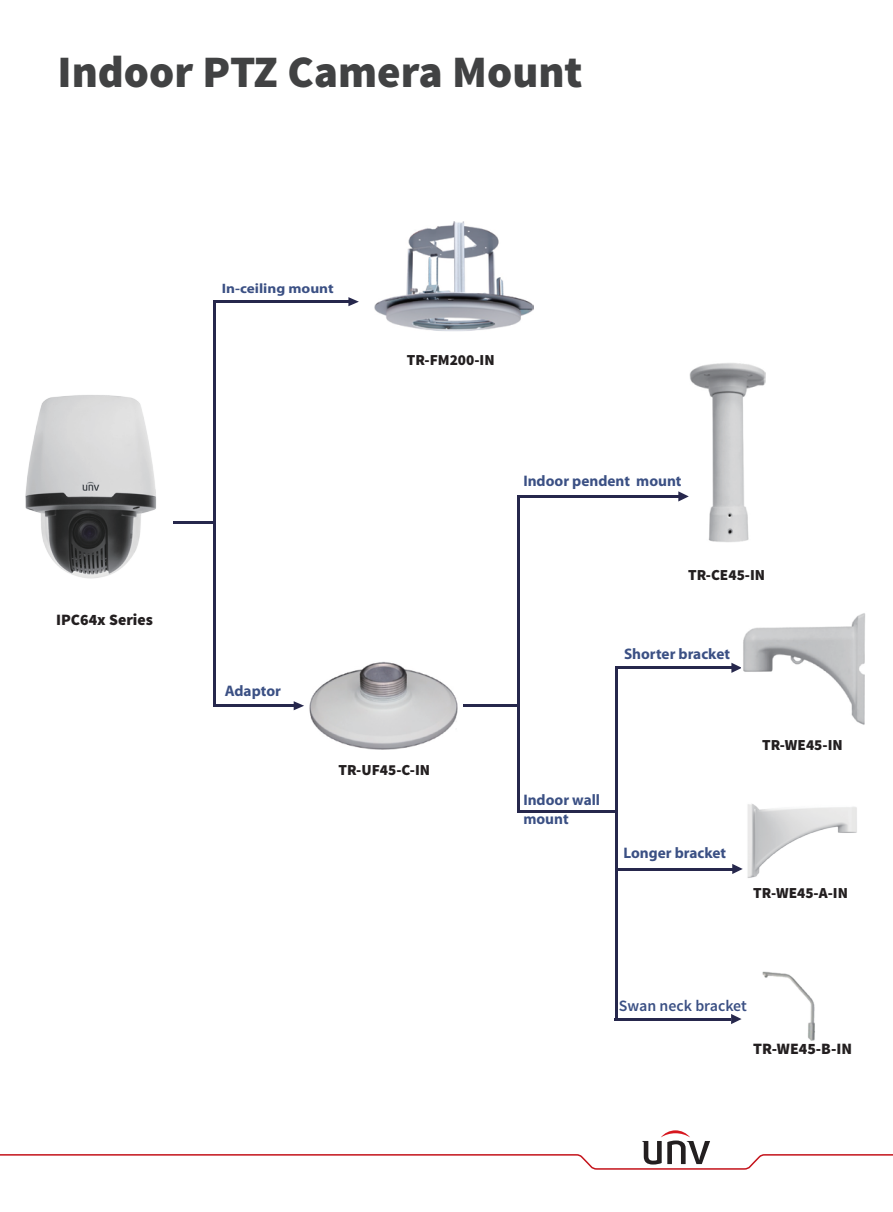
<style>
.page{position:relative;width:893px;height:1212px;background:#fff}
.page>*{position:absolute;margin:0;border:0;box-sizing:border-box;transform-origin:0 0}
.t1{font:900 45px "Source Sans Pro";color:#414243}
.t2{font:900 15.9px "Source Sans Pro";color:#231f20}
.t3{font:600 15.9px "Source Sans Pro";color:#3b5084}
.t4{font:700 15.3px/18.3px "Myriad";color:#3b5084}
.t5{font:900 15.3px "Source Sans Pro";color:#231f20}
.t6{font:700 13.65px "Myriad";color:#3b5084;scale:1.12 1}
</style>
<div class="page">
<img style="left:25px;top:395px;width:131px;height:184px">
<svg style="left:348px;top:297px;width:11px;height:9px"></svg>
<hr style="left:215px;top:301px;width:133px;height:2px;background:#26274c">
<hr style="left:213px;top:301px;width:3px;height:406px;background:#26274c">
<hr style="left:173px;top:521px;width:40px;height:3px;background:#26274c">
<svg style="left:731px;top:663px;width:10px;height:10px"></svg>
<svg style="left:678px;top:491px;width:11px;height:10px"></svg>
<hr style="left:518px;top:495px;width:160px;height:3px;background:#26274c">
<hr style="left:615px;top:667px;width:116px;height:2px;background:#26274c">
<hr style="left:517px;top:495px;width:2px;height:317px;background:#26274c">
<hr style="left:464px;top:704px;width:55px;height:3px;background:#26274c">
<img style="left:309px;top:662px;width:149px;height:88px">
<img style="left:374px;top:222px;width:160px;height:109px">
<img style="left:689px;top:363px;width:77px;height:179px">
<img style="left:743px;top:613px;width:122px;height:112px">
<svg style="left:294px;top:701px;width:10px;height:9px"></svg>
<hr style="left:215px;top:705px;width:85px;height:2px;background:#26274c">
<svg style="left:0;top:1130px;width:893px;height:40px"></svg>
<hr style="left:615px;top:667px;width:2px;height:352px;background:#26274c">
<hr style="left:517px;top:811px;width:99px;height:2px;background:#26274c">
<img style="left:747px;top:804px;width:110px;height:74px">
<svg style="left:732px;top:864px;width:11px;height:10px"></svg>
<hr style="left:616px;top:868px;width:116px;height:2px;background:#26274c">
<svg style="left:731px;top:1014px;width:11px;height:10px"></svg>
<hr style="left:615px;top:1018px;width:116px;height:2px;background:#26274c">
<img style="left:762px;top:971px;width:53px;height:69px">
<h1 class="t1" style="left:57px;top:43px;width:527px">Indoor PTZ Camera Mount</h1>
<p class="t2" style="left:56px;top:609px;width:98px">IPC64x Series</p>
<p class="t6" style="left:222px;top:282px;width:101px">In-ceiling mount</p>
<p class="t5" style="left:407px;top:350px;width:89px">TR-FM200-IN</p>
<p class="t4" style="left:225px;top:682px;width:58px">Adaptor</p>
<p class="t5" style="left:338px;top:760px;width:93px">TR-UF45-C-IN</p>
<p class="t4" style="left:523px;top:472px;width:160px">Indoor pendent mount</p>
<p class="t5" style="left:688px;top:565px;width:79px">TR-CE45-IN</p>
<p class="t4" style="left:624px;top:645px;width:107px">Shorter bracket</p>
<p class="t4" style="left:523px;top:792px;width:78px">Indoor wall mount</p>
<p class="t4" style="left:623px;top:844px;width:104px">Longer bracket</p>
<p class="t5" style="left:762px;top:734px;width:82px">TR-WE45-IN</p>
<p class="t5" style="left:753px;top:882px;width:96px">TR-WE45-A-IN</p>
<p class="t3" style="left:619px;top:996px;width:129px">Swan neck bracket</p>
<p class="t2" style="left:753px;top:1038px;width:100px">TR-WE45-B-IN</p>
</div>
